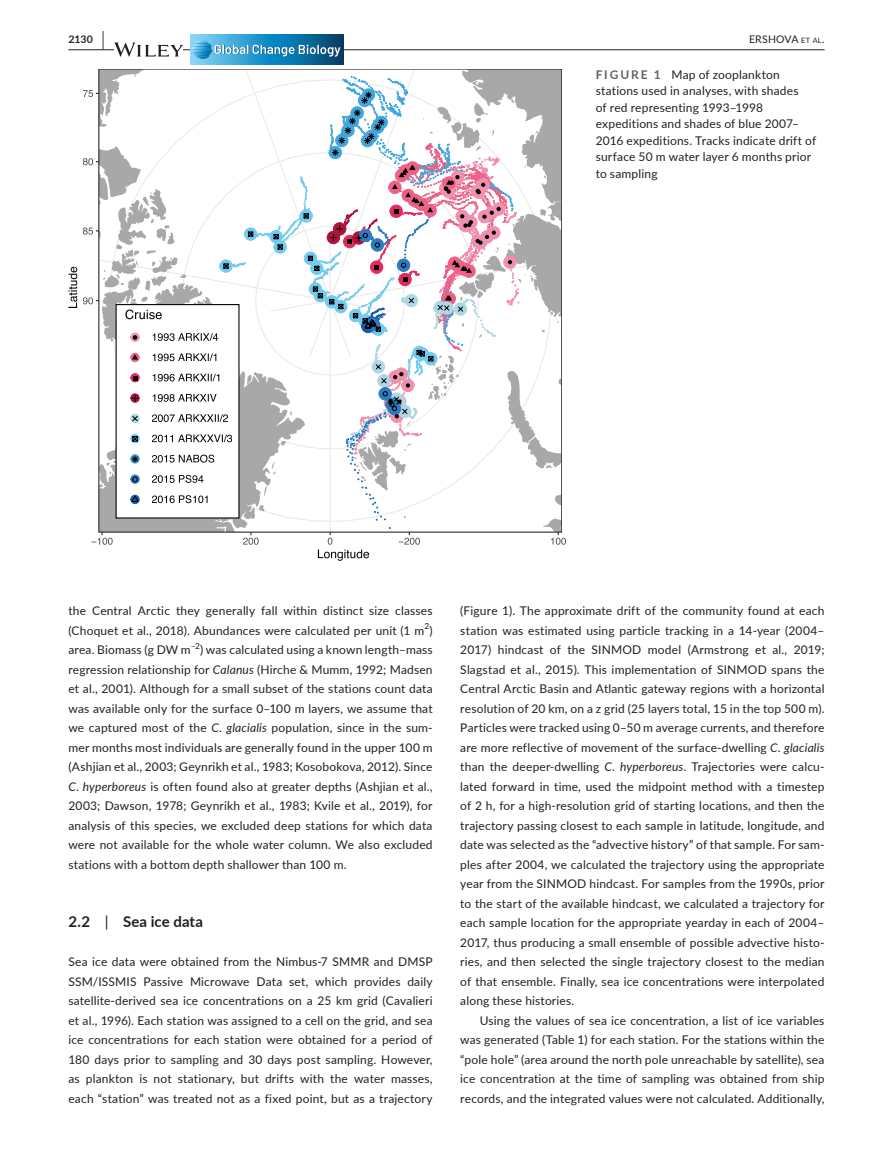
<style>
.page{position:relative;width:893px;height:1174px;background:#fff}
.page>*{position:absolute;margin:0;border:0;box-sizing:border-box;transform-origin:0 0}
.t1{font:700 15px "Lato";letter-spacing:.01em;color:#231f20}
.t2{font:12px/19.5px "Lato";letter-spacing:.015em;color:#231f20;text-align:justify}
.t3{font:10.5px "Lato";letter-spacing:.01em;color:#231f20}
.t4{font:700 10.5px "Lato";color:#231f20}
.t5{font:8.4px "Lato";color:#231f20}
.s1{font-size:19.5px}
.s2{font-size:7.35px}
.s3{font-weight:700;color:#636366}
.s4{font-style:italic}
.s5{font-weight:400}
</style>
<div class="page">
<hr style="left:68px;top:49px;width:756px;height:1px;background:#231f20">
<svg style="left:114px;top:42px;width:69px;height:15px"></svg>
<svg style="left:191px;top:64px;width:153px;height:1px"></svg>
<svg style="left:191px;top:35px;width:153px;height:29px;background:#298aba"></svg>
<svg style="left:192px;top:40px;width:149px;height:19px;background:#4799c2"></svg>
<svg style="left:68px;top:267px;width:9px;height:41px"></svg>
<svg style="left:83px;top:69px;width:483px;height:492px"></svg>
<p class="t4" style="left:68px;top:31px;width:37px">2130 <span class="s1">|</span></p>
<p class="t3" style="left:749px;top:31px;width:77px">ERSHOVA <span class="s2">et al</span>.</p>
<p class="t2" style="left:596px;top:66px;width:222px;line-height:16.5px;text-align:left"><span class="s3">FIGURE 1</span> Map of zooplankton stations used in analyses, with shades<br>of red representing 1993–1998 expeditions and shades of blue 2007–<br>2016 expeditions. Tracks indicate drift of surface 50 m water layer 6 months prior to sampling</p>
<p class="t2" style="left:68px;top:600px;width:366px">the Central Arctic they generally fall within distinct size classes (Choquet et al., 2018). Abundances were calculated per unit (1 m )</p>
<p class="t5" style="left:424px;top:620px;width:6px">2</p>
<p class="t2" style="left:68px;top:639px;width:124px">area. Biomass (g DW m</p>
<p class="t5" style="left:191px;top:640px;width:11px">−2</p>
<p class="t2" style="left:68px;top:639px;width:366px;text-indent:132px">) was calculated using a known length–mass regression relationship for <span class="s4">Calanus</span> (Hirche &amp; Mumm, 1992; Madsen et al., 2001). Although for a small subset of the stations count data was available only for the surface 0–100 m layers, we assume that we captured most of the <span class="s4">C. glacialis</span> population, since in the sum&shy;mer months most individuals are generally found in the upper 100 m (Ashjian et al., 2003; Geynrikh et al., 1983; Kosobokova, 2012). Since <span class="s4">C. hyperboreus</span> is often found also at greater depths (Ashjian et al., 2003; Dawson, 1978; Geynrikh et al., 1983; Kvile et al., 2019), for analysis of this species, we excluded deep stations for which data were not available for the whole water column. We also excluded stations with a bottom depth shallower than 100 m.</p>
<p class="t1" style="left:68px;top:911px;width:136px">2.2 <span class="s5">|</span> Sea ice data</p>
<p class="t2" style="left:68px;top:951px;width:366px">Sea ice data were obtained from the Nimbus-7 SMMR and DMSP SSM/ISSMIS Passive Microwave Data set, which provides daily satellite-derived sea ice concentrations on a 25 km grid (Cavalieri et al., 1996). Each station was assigned to a cell on the grid, and sea ice concentrations for each station were obtained for a period of 180 days prior to sampling and 30 days post sampling. However, as plankton is not stationary, but drifts with the water masses, each “station” was treated not as a fixed point, but as a trajectory</p>
<p class="t2" style="left:460px;top:600px;width:366px">(Figure 1). The approximate drift of the community found at each station was estimated using particle tracking in a 14-year (2004– 2017) hindcast of the SINMOD model (Armstrong et al., 2019; Slagstad et al., 2015). This implementation of SINMOD spans the Central Arctic Basin and Atlantic gateway regions with a horizontal resolution of 20 km, on a z grid (25 layers total, 15 in the top 500 m).<br>Particles were tracked using 0–50 m average currents, and therefore are more reflective of movement of the surface-dwelling <span class="s4">C. glacialis </span>than the deeper-dwelling <span class="s4">C. hyperboreus</span>. Trajectories were calcu&shy;lated forward in time, used the midpoint method with a timestep of 2 h, for a high-resolution grid of starting locations, and then the trajectory passing closest to each sample in latitude, longitude, and date was selected as the “advective history” of that sample. For sam&shy;ples after 2004, we calculated the trajectory using the appropriate year from the SINMOD hindcast. For samples from the 1990s, prior to the start of the available hindcast, we calculated a trajectory for each sample location for the appropriate yearday in each of 2004– 2017, thus producing a small ensemble of possible advective histo&shy;ries, and then selected the single trajectory closest to the median of that ensemble. Finally, sea ice concentrations were interpolated along these histories.</p>
<p class="t2" style="left:460px;top:1010px;width:366px;text-indent:20px">Using the values of sea ice concentration, a list of ice variables was generated (Table 1) for each station. For the stations within the “pole hole” (area around the north pole unreachable by satellite), sea ice concentration at the time of sampling was obtained from ship records, and the integrated values were not calculated. Additionally,</p>
</div>
